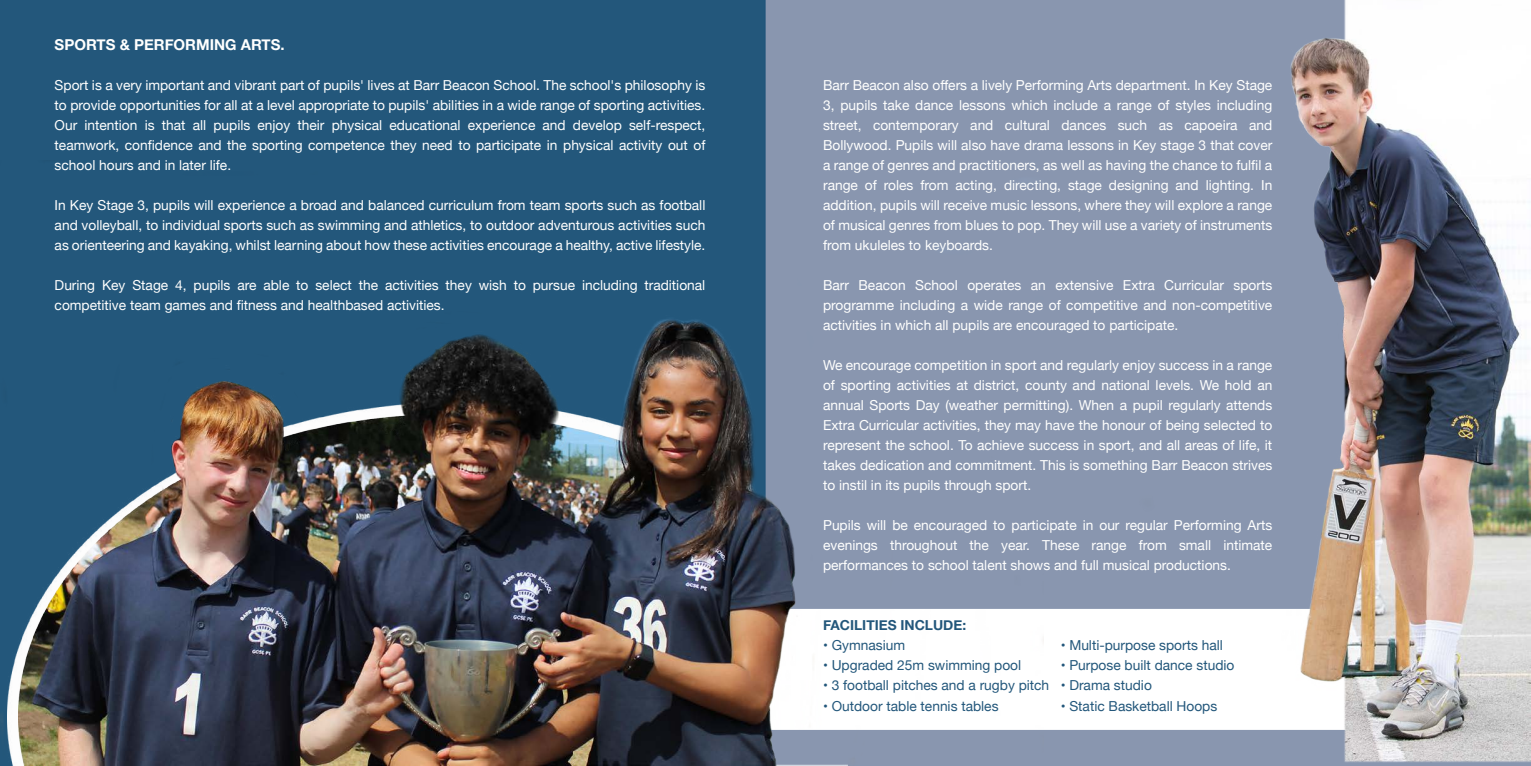
<style>
.page{position:relative;width:1531px;height:766px;background:#fff}
.page>*{position:absolute;margin:0;border:0;box-sizing:border-box;transform-origin:0 0}
.t1{font:700 15px "Helvetica Neue";color:#fffffe}
.t2{font:13.75px/20px "Helvetica Neue";color:#fffffe;text-align:justify}
.t3{font:13.75px "Helvetica Neue";color:#23577b}
.t4{font:700 13.75px "Helvetica Neue";color:#23577b}
</style>
<div class="page">
<img style="left:0;top:0;width:1016px;height:160px">
<img style="left:0;top:160px;width:1016px;height:605px">
<img style="left:1016px;top:0;width:515px;height:765px">
<p class="t1" style="left:55px;top:32px;width:232px">SPORTS &amp; PERFORMING ARTS.</p>
<p class="t2" style="left:55px;top:75px;width:652px">Sport is a very important and vibrant part of pupils' lives at Barr Beacon School. The school's philosophy is to provide opportunities for all at a level appropriate to pupils' abilities in a wide range of sporting activities.<br>Our intention is that all pupils enjoy their physical educational experience and develop self-respect, teamwork, confidence and the sporting competence they need to participate in physical activity out of school hours and in later life.</p>
<p class="t2" style="left:55px;top:196px;width:652px">In Key Stage 3, pupils will experience a broad and balanced curriculum from team sports such as football and volleyball, to individual sports such as swimming and athletics, to outdoor adventurous activities such as orienteering and kayaking, whilst learning about how these activities encourage a healthy, active lifestyle.</p>
<p class="t2" style="left:55px;top:276px;width:652px">During Key Stage 4, pupils are able to select the activities they wish to pursue including traditional competitive team games and fitness and healthbased activities.</p>
<p class="t2" style="left:823px;top:76px;width:451px">Barr Beacon also offers a lively Performing Arts department. In Key Stage 3, pupils take dance lessons which include a range of styles including street, contemporary and cultural dances such as capoeira and Bollywood. Pupils will also have drama lessons in Key stage 3 that cover a range of genres and practitioners, as well as having the chance to fulfil a range of roles from acting, directing, stage designing and lighting. In addition, pupils will receive music lessons, where they will explore a range of musical genres from blues to pop. They will use a variety of instruments from ukuleles to keyboards.</p>
<p class="t2" style="left:823px;top:276px;width:451px">Barr Beacon School operates an extensive Extra Curricular sports programme including a wide range of competitive and non-competitive activities in which all pupils are encouraged to participate.</p>
<p class="t2" style="left:823px;top:356px;width:451px">We encourage competition in sport and regularly enjoy success in a range of sporting activities at district, county and national levels. We hold an annual Sports Day (weather permitting). When a pupil regularly attends Extra Curricular activities, they may have the honour of being selected to represent the school. To achieve success in sport, and all areas of life, it takes dedication and commitment. This is something Barr Beacon strives to instil in its pupils through sport.</p>
<p class="t2" style="left:823px;top:516px;width:451px">Pupils will be encouraged to participate in our regular Performing Arts evenings throughout the year. These range from small intimate performances to school talent shows and full musical productions.</p>
<p class="t4" style="left:823px;top:614px;width:145px">FACILITIES INCLUDE:</p>
<p class="t3" style="left:823px;top:635px;width:84px">• Gymnasium</p>
<p class="t3" style="left:1061px;top:635px;width:164px">• Multi-purpose sports hall</p>
<p class="t3" style="left:823px;top:655px;width:200px">• Upgraded 25m swimming pool</p>
<p class="t3" style="left:1061px;top:655px;width:175px">• Purpose built dance studio</p>
<p class="t3" style="left:823px;top:675px;width:330px">• 3 football pitches and a rugby pitch • Drama studio</p>
<p class="t3" style="left:823px;top:695px;width:177px">• Outdoor table tennis tables</p>
<p class="t3" style="left:1061px;top:695px;width:158px">• Static Basketball Hoops</p>
</div>
